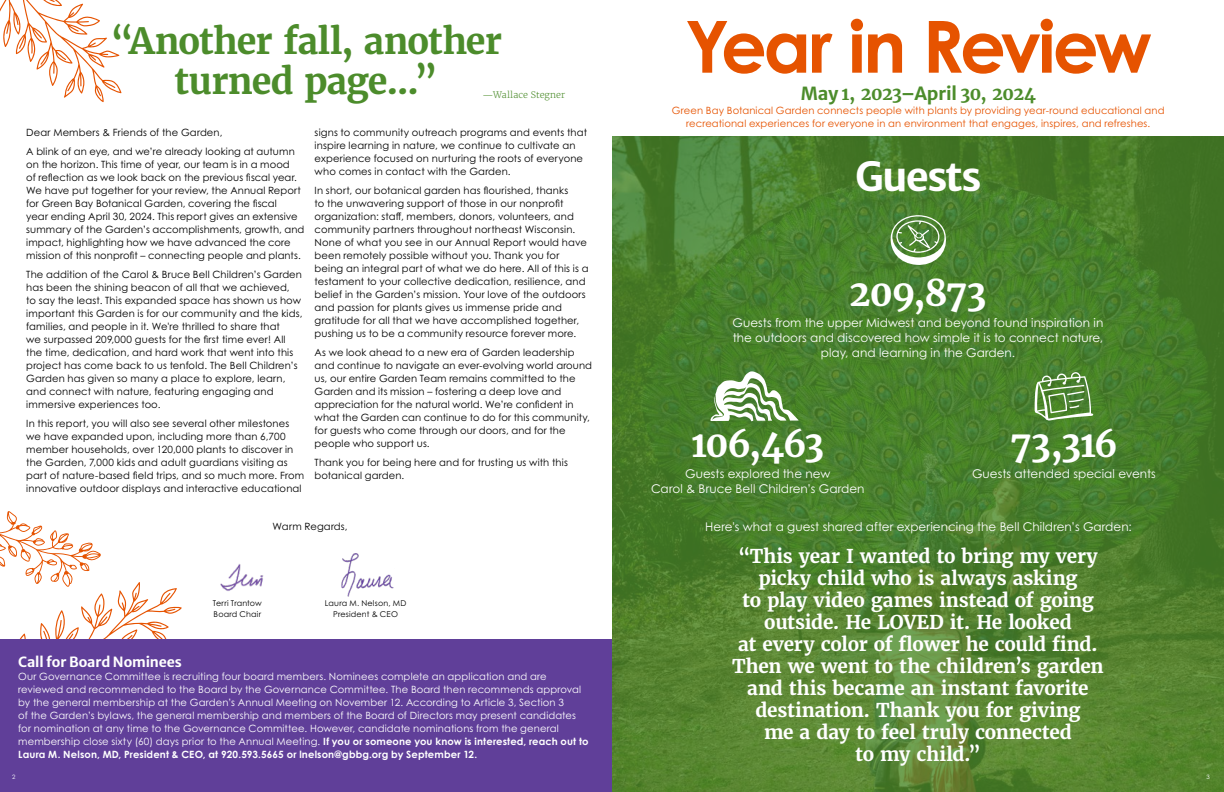
<style>
.page{position:relative;width:1224px;height:792px;background:#fff}
.page>*{position:absolute;margin:0;border:0;box-sizing:border-box;transform-origin:0 0}
.t1{font:700 72px "Century Gothic Pro";letter-spacing:-.045em;color:#e65300}
.t2{font:40px "Merriweather Sans";letter-spacing:-.04em;color:#fff}
.t3{font:700 36px/39.6px "Merriweather";letter-spacing:-.025em;color:#4c8c2b;text-align:center}
.t4{font:700 36px "Merriweather";letter-spacing:-.035em;color:#fff}
.t5{font:700 19px/22px "Merriweather";letter-spacing:-.01em;color:#fff;text-align:center}
.t6{font:700 18px "Merriweather";letter-spacing:-.03em;color:#4c8c2b}
.t7{font:14px "Merriweather Sans";letter-spacing:-.01em;color:#fff}
.t8{font:12px/15px "Century Gothic Pro";letter-spacing:.005em;color:#fff;text-align:center}
.t9{font:10px/13px "Century Gothic Pro";letter-spacing:.01em;color:#000}
.t10{font:10px/13px "Century Gothic Pro";letter-spacing:.015em;color:#fff}
.t11{font:10px/13px "Century Gothic Pro";letter-spacing:.01em;color:#e65300;text-align:center}
.t12{font:300 9px "Merriweather";letter-spacing:.005em;color:#4c8c2b}
.t13{font:8px/11px "Century Gothic Pro";letter-spacing:.02em;color:#000;text-align:center}
.t14{font:6px "Century Gothic Pro";color:#fff}
.s1{font-family:"Merriweather Sans";font-weight:400}
.s2{font-weight:700}
</style>
<div class="page">
<svg style="left:612px;top:136px;width:612px;height:656px;background:#4d802e"></svg>
<div style="left:0;top:639px;width:612px;height:153px;background:#603f99"></div>
<img style="left:341px;top:553px;width:53px;height:44px">
<img style="left:220px;top:564px;width:44px;height:27px">
<svg style="left:711px;top:371px;width:88px;height:50px"></svg>
<svg style="left:1035px;top:372px;width:58px;height:50px;background:#749f5d"></svg>
<svg style="left:890px;top:215px;width:58px;height:51px"></svg>
<svg style="left:0;top:0;width:121px;height:102px"></svg>
<svg style="left:0;top:511px;width:182px;height:128px"></svg>
<h3 class="t3" style="left:110px;top:21px;width:393px">“Another fall, another turned page...”</h3>
<p class="t12" style="left:483px;top:89px;width:84px">—Wallace Stegner</p>
<p class="t9" style="left:26px;top:123px;width:270px;line-height:19px">Dear Members &amp; Friends of the Garden,<br>A blink of an eye, and we’re already looking at autumn</p>
<p class="t9" style="left:26px;top:158px;width:280px">on the horizon. This time of year, our team is in a mood<br>of reflection as we look back on the previous fiscal year.<br>We have put together for your review, the Annual Report for Green Bay Botanical Garden, covering the fiscal<br>year ending April 30, 2024. This report gives an extensive summary of the Garden’s accomplishments, growth, and impact, highlighting how we have advanced the core mission of this nonprofit – connecting people and plants.</p>
<p class="t9" style="left:26px;top:268px;width:278px">The addition of the Carol &amp; Bruce Bell Children’s Garden has been the shining beacon of all that we achieved,<br>to say the least. This expanded space has shown us how important this Garden is for our community and the kids, families, and people in it. We're thrilled to share that<br>we surpassed 209,000 guests for the first time ever! All the time, dedication, and hard work that went into this project has come back to us tenfold. The Bell Children’s Garden has given so many a place to explore, learn, and connect with nature, featuring engaging and immersive experiences too.</p>
<p class="t9" style="left:26px;top:417px;width:279px">In this report, you will also see several other milestones we have expanded upon, including more than 6,700 member households, over 120,000 plants to discover in the Garden, 7,000 kids and adult guardians visiting as part of nature-based field trips, and so much more. From innovative outdoor displays and interactive educational</p>
<p class="t9" style="left:315px;top:126px;width:274px">signs to community outreach programs and events that inspire learning in nature, we continue to cultivate an experience focused on nurturing the roots of everyone who comes in contact with the Garden.</p>
<p class="t9" style="left:315px;top:184px;width:275px">In short, our botanical garden has flourished, thanks<br>to the unwavering support of those in our nonprofit organization: staff, members, donors, volunteers, and community partners throughout northeast Wisconsin.<br>None of what you see in our Annual Report would have been remotely possible without you. Thank you for being an integral part of what we do here. All of this is a testament to your collective dedication, resilience, and belief in the Garden’s mission. Your love of the outdoors and passion for plants gives us immense pride and gratitude for all that we have accomplished together, pushing us to be a community resource forever more.</p>
<p class="t9" style="left:315px;top:346px;width:279px">As we look ahead to a new era of Garden leadership and continue to navigate an ever-evolving world around us, our entire Garden Team remains committed to the Garden and its mission – fostering a deep love and appreciation for the natural world. We’re confident in what the Garden can continue to do for this community, for guests who come through our doors, and for the people who support us.</p>
<p class="t9" style="left:315px;top:456px;width:255px">Thank you for being here and for trusting us with this botanical garden.</p>
<h1 class="t1" style="left:685px;top:2px;width:468px">Year in Review</h1>
<p class="t11" style="left:672px;top:104px;width:494px">Green Bay Botanical Garden connects people with plants by providing year-round educational and recreational experiences for everyone in an environment that engages, inspires, and refreshes.</p>
<h3 class="t6" style="left:801px;top:82px;width:237px"><span class="s1">May</span> 1, 2023<span class="s1">–April</span> 30, 2024</h3>
<h2 class="t2" style="left:855px;top:141px;width:128px">Guests</h2>
<h3 class="t4" style="left:849px;top:270px;width:139px">209,873</h3>
<p class="t8" style="left:733px;top:315px;width:372px">Guests from the upper Midwest and beyond found inspiration in the outdoors and discovered how simple it is to connect nature, play, and learning in the Garden.</p>
<h3 class="t4" style="left:691px;top:421px;width:135px">106,463</h3>
<p class="t8" style="left:651px;top:466px;width:215px">Guests explored the new<br>Carol &amp; Bruce Bell Children’s Garden</p>
<h3 class="t4" style="left:1010px;top:421px;width:109px">73,316</h3>
<p class="t8" style="left:972px;top:466px;width:185px">Guests attended special events</p>
<p class="t9" style="left:273px;top:519px;width:76px">Warm Regards,</p>
<p class="t8" style="left:705px;top:519px;width:428px">Here's what a guest shared after experiencing the Bell Children’s Garden:</p>
<p class="t13" style="left:213px;top:597px;width:50px;text-align:left">Terri Trantow<br>Board Chair</p>
<p class="t13" style="left:325px;top:597px;width:83px">Laura M. Nelson, MD<br>President &amp; CEO</p>
<h3 class="t7" style="left:18px;top:650px;width:165px">Call for Board Nominees</h3>
<p class="t10" style="left:18px;top:670px;width:572px">Our Governance Committee is recruiting four board members. Nominees complete an application and are reviewed and recommended to the Board by the Governance Committee. The Board then recommends approval by the general membership at the Garden’s Annual Meeting on November 12. According to Article 3, Section 3<br>of the Garden’s bylaws, the general membership and members of the Board of Directors may present candidates for nomination at any time to the Governance Committee. However, candidate nominations from the general membership close sixty (60) days prior to the Annual Meeting. <span class="s2">If you or someone you know is interested, reach out to Laura M. Nelson, MD, President &amp; CEO, at 920.593.5665 or lnelson@gbbg.org by September 12.</span></p>
<p class="t5" style="left:732px;top:545px;width:373px">“This year I wanted to bring my very picky child who is always asking<br>to play video games instead of going outside. He LOVED it. He looked<br>at every color of flower he could find.<br>Then we went to the children’s garden and this became an instant favorite destination. Thank you for giving<br>me a day to feel truly connected<br>to my child.”</p>
<p class="t14" style="left:12px;top:773px;width:5px">2</p>
<p class="t14" style="left:1206px;top:773px;width:5px">3</p>
</div>
